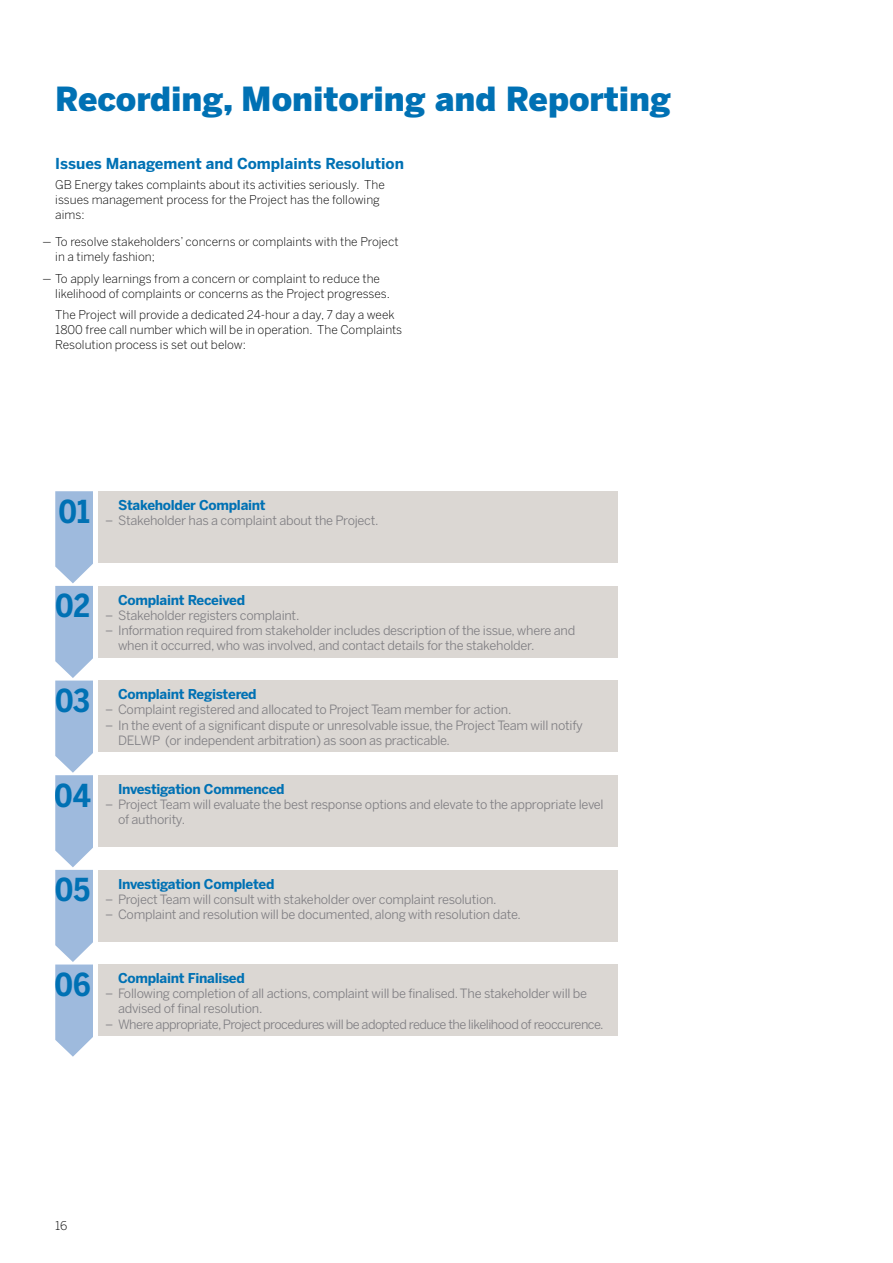
<style>
.page{position:relative;width:893px;height:1263px;background:#fff}
.page>*{position:absolute;margin:0;border:0;box-sizing:border-box;transform-origin:0 0}
.t1{font:900 33px "Benton Sans";color:#0071b4}
.t2{font:700 31.35px "Benton Sans Cond";color:#0071b4}
.t3{font:700 15px "Benton Sans";color:#0071b4}
.t4{font:700 13.5px "Benton Sans";letter-spacing:-.02em;color:#0071b4}
.t5{font:12.75px/15px "Benton Sans";letter-spacing:-.02em;color:#807f83}
.t6{font:12.75px "Benton Sans";letter-spacing:-.04em;color:#807f83}
.t7{font:300 12px/15px "Benton Sans";color:#000}
.s1{font-family:"Benton Sans Cond"}
</style>
<div class="page">
<div style="left:98px;top:491px;width:520px;height:72px;background:#dbd7d3"></div>
<div style="left:98px;top:586px;width:520px;height:72px;background:#dbd7d3"></div>
<div style="left:98px;top:680px;width:520px;height:72px;background:#dbd7d3"></div>
<div style="left:98px;top:775px;width:520px;height:72px;background:#dbd7d3"></div>
<div style="left:98px;top:870px;width:520px;height:72px;background:#dbd7d3"></div>
<div style="left:98px;top:964px;width:520px;height:72px;background:#dbd7d3"></div>
<svg style="left:55px;top:491px;width:38px;height:566px;background:#aac2e1"></svg>
<h1 class="t1" style="left:55px;top:79px;width:617px">Recording, Monitoring and Reporting</h1>
<p class="t3" style="left:55px;top:155px;width:350px">Issues Management and Complaints Resolution</p>
<p class="t7" style="left:55px;top:177px;width:331px">GB Energy takes complaints about its activities seriously. The issues management process for the Project has the following aims:</p>
<p class="t7" style="left:55px;top:234px;width:345px;text-indent:-13px"><span class="s1">—</span> To resolve stakeholders’ concerns or complaints with the Project in a timely fashion;</p>
<p class="t7" style="left:55px;top:271px;width:336px;text-indent:-13px"><span class="s1">—</span> To apply learnings from a concern or complaint to reduce the likelihood of complaints or concerns as the Project progresses.</p>
<p class="t7" style="left:55px;top:307px;width:348px">The Project will provide a dedicated 24-hour a day, 7 day a week<br>1800 free call number which will be in operation. The Complaints<br>Resolution process is set out below:</p>
<h2 class="t2" style="left:58px;top:493px;width:33px">01</h2>
<p class="t4" style="left:118px;top:497px;width:149px">Stakeholder Complaint</p>
<p class="t5" style="left:105px;top:513px;width:275px">– Stakeholder has a complaint about the Project.</p>
<h2 class="t2" style="left:55px;top:587px;width:37px">02</h2>
<p class="t4" style="left:118px;top:592px;width:129px">Complaint Received</p>
<p class="t5" style="left:105px;top:607px;width:196px">– Stakeholder registers complaint.</p>
<p class="t5" style="left:118px;top:623px;width:459px;text-indent:-13px">– Information required from stakeholder includes description of the issue, where and when it occurred, who was involved, and contact details for the stakeholder.</p>
<h2 class="t2" style="left:55px;top:682px;width:36px">03</h2>
<p class="t4" style="left:118px;top:686px;width:140px">Complaint Registered</p>
<p class="t5" style="left:105px;top:702px;width:408px">– Complaint registered and allocated to Project Team member for action.</p>
<p class="t5" style="left:118px;top:718px;width:466px;text-indent:-13px">– In the event of a significant dispute or unresolvable issue, the Project Team will notify<br>DELWP (or independent arbitration) as soon as practicable.</p>
<h2 class="t2" style="left:54px;top:777px;width:38px">04</h2>
<p class="t4" style="left:118px;top:781px;width:168px">Investigation Commenced</p>
<p class="t5" style="left:118px;top:797px;width:487px;text-indent:-13px">– Project Team will evaluate the best response options and elevate to the appropriate level of authority.</p>
<h2 class="t2" style="left:55px;top:871px;width:37px">05</h2>
<p class="t4" style="left:118px;top:876px;width:158px">Investigation Completed</p>
<p class="t5" style="left:105px;top:891px;width:393px">– Project Team will consult with stakeholder over complaint resolution.</p>
<p class="t5" style="left:105px;top:907px;width:417px">– Complaint and resolution will be documented, along with resolution date.</p>
<h2 class="t2" style="left:55px;top:966px;width:38px">06</h2>
<p class="t4" style="left:118px;top:970px;width:128px">Complaint Finalised</p>
<p class="t5" style="left:118px;top:986px;width:471px;text-indent:-13px">– Following completion of all actions, complaint will be finalised. The stakeholder will be advised of final resolution.</p>
<p class="t6" style="left:105px;top:1017px;width:500px">– Where appropriate, Project procedures will be adopted reduce the likelihood of reoccurence.</p>
<p class="t7" style="left:55px;top:1218px;width:14px">16</p>
</div>
